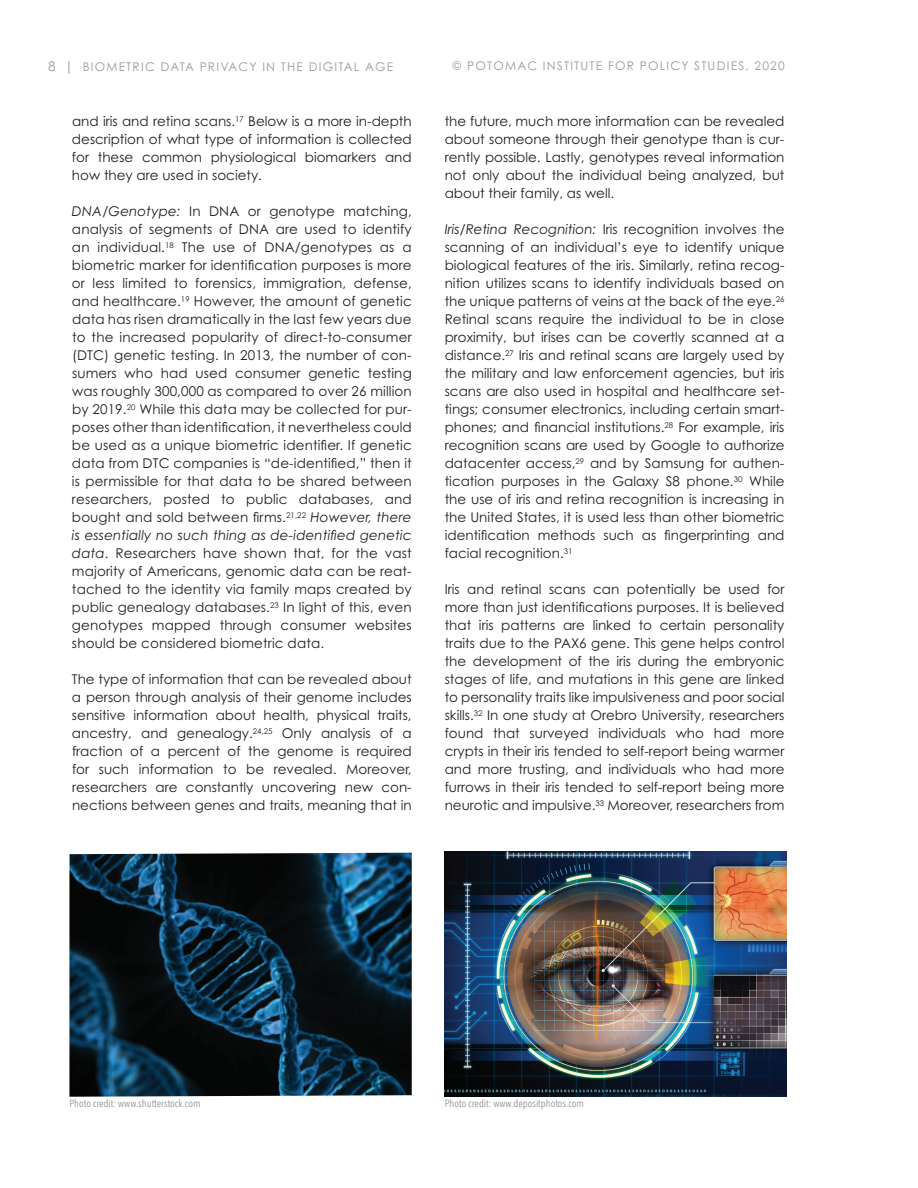
<style>
.page{position:relative;width:918px;height:1188px;background:#fff}
.page>*{position:absolute;margin:0;border:0;box-sizing:border-box;transform-origin:0 0}
.t1{font:13.5px/18px "Century Gothic Pro";color:#231f20;text-align:justify}
.t2{font:12px "Century Gothic Pro";letter-spacing:.1em;color:#9a9c9e}
.t3{font:10.5px "Avenir Next Condensed";color:#939598}
.s1{font-size:13.5px}
.s2{font-style:italic}
</style>
<div class="page">
<img style="left:445px;top:851px;width:341px;height:245px">
<img style="left:69px;top:853px;width:343px;height:244px">
<p class="t2" style="left:48px;top:59px;width:347px"><span class="s1">8 |</span> BIOMETRIC DATA PRIVACY IN THE DIGITAL AGE</p>
<p class="t2" style="left:453px;top:59px;width:334px">© POTOMAC INSTITUTE FOR POLICY STUDIES, 2020</p>
<p class="t1" style="left:72px;top:112px;width:341px">and iris and retina scans.<sup>17</sup> Below is a more in-depth description of what type of information is collected for these common physiological biomarkers and how they are used in society.</p>
<p class="t1" style="left:72px;top:202px;width:341px"><span class="s2">DNA/Genotype:</span> In DNA or genotype matching, analysis of segments of DNA are used to identify an individual.<sup>18</sup> The use of DNA/genotypes as a biometric marker for identification purposes is more or less limited to forensics, immigration, defense, and healthcare.<sup>19</sup> However, the amount of genetic data has risen dramatically in the last few years due to the increased popularity of direct-to-consumer (DTC) genetic testing. In 2013, the number of con&shy;sumers who had used consumer genetic testing was roughly 300,000 as compared to over 26 million by 2019.<sup>20</sup> While this data may be collected for pur&shy;poses other than identification, it nevertheless could be used as a unique biometric identifier. If genetic data from DTC companies is “de-identified,” then it is permissible for that data to be shared between researchers, posted to public databases, and bought and sold between firms.<sup>21,22</sup> <span class="s2">However, there is essentially no such thing as de-identified genetic data</span>. Researchers have shown that, for the vast majority of Americans, genomic data can be reat&shy;tached to the identity via family maps created by public genealogy databases.<sup>23</sup> In light of this, even genotypes mapped through consumer websites should be considered biometric data.</p>
<p class="t1" style="left:72px;top:670px;width:341px">The type of information that can be revealed about a person through analysis of their genome includes sensitive information about health, physical traits, ancestry, and genealogy.<sup>24,25</sup> Only analysis of a fraction of a percent of the genome is required for such information to be revealed. Moreover, researchers are constantly uncovering new con&shy;nections between genes and traits, meaning that in</p>
<p class="t1" style="left:445px;top:112px;width:341px">the future, much more information can be revealed about someone through their genotype than is cur&shy;rently possible. Lastly, genotypes reveal information not only about the individual being analyzed, but about their family, as well.</p>
<p class="t1" style="left:445px;top:220px;width:341px"><span class="s2">Iris/Retina Recognition:</span> Iris recognition involves the scanning of an individual’s eye to identify unique biological features of the iris. Similarly, retina recog&shy;nition utilizes scans to identify individuals based on the unique patterns of veins at the back of the eye.<sup>26<br></sup>Retinal scans require the individual to be in close proximity, but irises can be covertly scanned at a distance.<sup>27</sup> Iris and retinal scans are largely used by the military and law enforcement agencies, but iris scans are also used in hospital and healthcare set&shy;tings; consumer electronics, including certain smart&shy;phones; and financial institutions.<sup>28</sup> For example, iris recognition scans are used by Google to authorize datacenter access,<sup>29</sup> and by Samsung for authen&shy;tication purposes in the Galaxy S8 phone.<sup>30</sup> While the use of iris and retina recognition is increasing in the United States, it is used less than other biometric identification methods such as fingerprinting and facial recognition.<sup>31</sup></p>
<p class="t1" style="left:445px;top:580px;width:341px">Iris and retinal scans can potentially be used for more than just identifications purposes. It is believed that iris patterns are linked to certain personality traits due to the PAX6 gene. This gene helps control the development of the iris during the embryonic stages of life, and mutations in this gene are linked to personality traits like impulsiveness and poor social skills.<sup>32</sup> In one study at Orebro University, researchers found that surveyed individuals who had more crypts in their iris tended to self-report being warmer and more trusting, and individuals who had more furrows in their iris tended to self-report being more neurotic and impulsive.<sup>33</sup> Moreover, researchers from</p>
<p class="t3" style="left:69px;top:1095px;width:133px">Photo credit: www.shutterstock.com</p>
<p class="t3" style="left:445px;top:1094px;width:141px">Photo credit: www.depositphotos.com</p>
</div>
